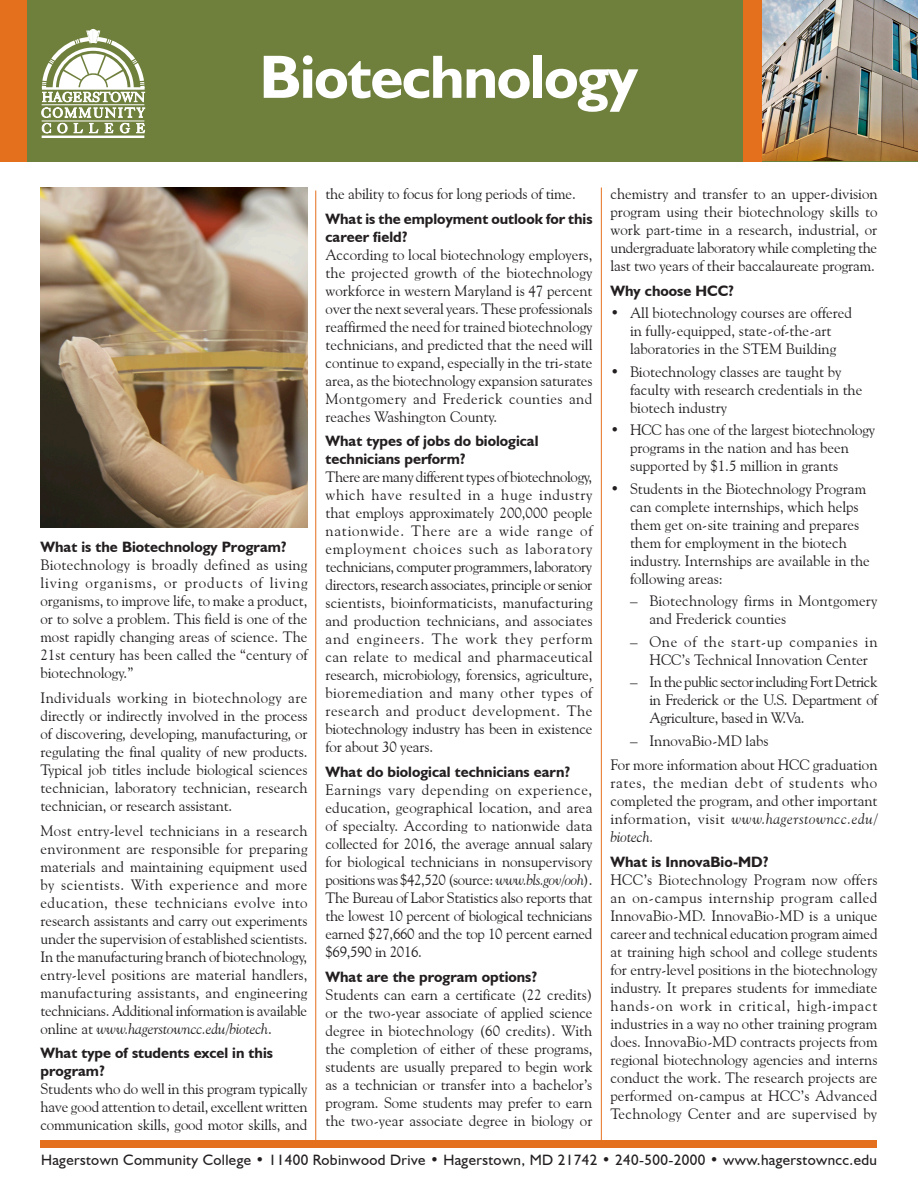
<style>
.page{position:relative;width:918px;height:1188px;background:#fff}
.page>*{position:absolute;margin:0;border:0;box-sizing:border-box;transform-origin:0 0}
.t1{font:700 61.5px "Humanist 521 BT";letter-spacing:-.02em;color:#fff}
.Body_10_12{font:15px/18px "Goudy Old Style BT";letter-spacing:-.005em;color:#231f20;text-align:justify}
.body_Bullet{font:15px/18px "Goudy Old Style BT";color:#231f20}
.Body_10_12-2{font:700 15px/18px "Humanist 521 BT";color:#231f20}
.t2{font:15px "Humanist 521 BT";letter-spacing:.025em;color:#231f20}
.Body_10_12-3{font:15px/18px "Goudy Old Style BT";letter-spacing:.015em;color:#231f20}
.bold_subhead{font:700 15px/18px "Humanist 521 BT";color:#231f20}
.s1{font-style:italic}
</style>
<div class="page">
<hr style="left:315px;top:190px;width:1px;height:955px;background:#e4701e">
<hr style="left:601px;top:188px;width:1px;height:957px;background:#e4701e">
<div style="left:40px;top:1140px;width:838px;height:8px;background:#e4701e"></div>
<div style="left:0;top:0;width:918px;height:162px;background:#6f803d"></div>
<div style="left:0;top:0;width:27px;height:162px;background:#e4701e"></div>
<hr style="left:42px;top:104px;width:102px;height:1px;background:#fff">
<hr style="left:42px;top:136px;width:102px;height:2px;background:#fff">
<svg style="left:42px;top:108px;width:103px;height:25px"></svg>
<svg style="left:42px;top:29px;width:103px;height:73px"></svg>
<img style="left:762px;top:0;width:156px;height:161px">
<div style="left:744px;top:0;width:18px;height:162px;background:#e4701e"></div>
<img style="left:40px;top:188px;width:267px;height:339px">
<p class="t1" style="left:260px;top:39px;width:380px">Biotechnology</p>
<p class="Body_10_12-2" style="left:40px;top:538px;width:248px">What is the Biotechnology Program?</p>
<p class="Body_10_12" style="left:40px;top:556px;width:269px">Biotechnology is broadly defined as using living organisms, or products of living organisms, to improve life, to make a product, or to solve a problem. This field is one of the most rapidly changing areas of science. The 21st century has been called the “century of biotechnology.”</p>
<p class="Body_10_12" style="left:40px;top:688px;width:269px">Individuals working in biotechnology are directly or indirectly involved in the process of discovering, developing, manufacturing, or regulating the final quality of new products.<br>Typical job titles include biological sciences technician, laboratory technician, research technician, or research assistant.</p>
<p class="Body_10_12" style="left:40px;top:821px;width:269px">Most entry-level technicians in a research environment are responsible for preparing materials and maintaining equipment used by scientists. With experience and more education, these technicians evolve into research assistants and carry out experiments under the supervision of established scientists.<br>In the manufacturing branch of biotechnology, entry-level positions are material handlers, manufacturing assistants, and engineering technicians. Additional information is available online at <span class="s1">www.hagerstowncc.edu/biotech</span>.</p>
<p class="bold_subhead" style="left:40px;top:1044px;width:234px">What type of students excel in this program?</p>
<p class="Body_10_12" style="left:40px;top:1080px;width:269px">Students who do well in this program typically have good attention to detail, excellent written communication skills, good motor skills, and</p>
<p class="Body_10_12" style="left:326px;top:184px;width:252px">the ability to focus for long periods of time.</p>
<p class="Body_10_12-2" style="left:326px;top:209px;width:269px">What is the employment outlook for this career field?</p>
<p class="Body_10_12" style="left:326px;top:245px;width:269px">According to local biotechnology employers, the projected growth of the biotechnology workforce in western Maryland is 47 percent over the next several years. These professionals reaffirmed the need for trained biotechnology technicians, and predicted that the need will continue to expand, especially in the tri-state area, as the biotechnology expansion saturates Montgomery and Frederick counties and reaches Washington County.</p>
<p class="Body_10_12-2" style="left:326px;top:432px;width:215px">What types of jobs do biological technicians perform?</p>
<p class="Body_10_12" style="left:326px;top:468px;width:269px">There are many different types of biotechnology, which have resulted in a huge industry that employs approximately 200,000 people nationwide. There are a wide range of employment choices such as laboratory technicians, computer programmers, laboratory directors, research associates, principle or senior scientists, bioinformaticists, manufacturing and production technicians, and associates and engineers. The work they perform can relate to medical and pharmaceutical research, microbiology, forensics, agriculture, bioremediation and many other types of research and product development. The biotechnology industry has been in existence for about 30 years.</p>
<p class="Body_10_12-2" style="left:326px;top:763px;width:246px">What do biological technicians earn?</p>
<p class="Body_10_12" style="left:326px;top:781px;width:269px">Earnings vary depending on experience, education, geographical location, and area of specialty. According to nationwide data collected for 2016, the average annual salary for biological technicians in nonsupervisory positions was $42,520 (source: <span class="s1">www.bls.gov/ooh</span>).<br>The Bureau of Labor Statistics also reports that the lowest 10 percent of biological technicians earned $27,660 and the top 10 percent earned $69,590 in 2016.</p>
<p class="Body_10_12-2" style="left:326px;top:967px;width:213px">What are the program options?</p>
<p class="Body_10_12" style="left:326px;top:985px;width:269px">Students can earn a certificate (22 credits) or the two-year associate of applied science degree in biotechnology (60 credits). With the completion of either of these programs, students are usually prepared to begin work as a technician or transfer into a bachelor’s program. Some students may prefer to earn the two-year associate degree in biology or</p>
<p class="Body_10_12" style="left:610px;top:184px;width:269px">chemistry and transfer to an upper-division program using their biotechnology skills to work part-time in a research, industrial, or undergraduate laboratory while completing the last two years of their baccalaureate program.</p>
<p class="bold_subhead" style="left:610px;top:281px;width:125px">Why choose HCC?</p>
<p class="body_Bullet" style="left:610px;top:304px;width:243px;text-align:center">• All biotechnology courses are offered in fully-equipped, state-of-the-art laboratories in the STEM Building</p>
<p class="body_Bullet" style="left:630px;top:362px;width:234px;text-indent:-20px">• Biotechnology classes are taught by faculty with research credentials in the biotech industry</p>
<p class="body_Bullet" style="left:630px;top:421px;width:247px;text-indent:-20px">• HCC has one of the largest biotechnology programs in the nation and has been supported by $1.5 million in grants</p>
<p class="body_Bullet" style="left:630px;top:479px;width:241px;text-indent:-20px">• Students in the Biotechnology Program can complete internships, which helps them get on-site training and prepares them for employment in the biotech industry. Internships are available in the following areas:</p>
<p class="Body_10_12-3" style="left:650px;top:592px;width:230px;text-indent:-20px">– Biotechnology firms in Montgomery and Frederick counties</p>
<p class="Body_10_12" style="left:650px;top:632px;width:229px;text-indent:-20px">– One of the start-up companies in<br>HCC’s Technical Innovation Center</p>
<p class="Body_10_12" style="left:650px;top:673px;width:230px;text-indent:-20px">– In the public sector including Fort Detrick in Frederick or the U.S. Department of Agriculture, based in W.Va.</p>
<p class="Body_10_12" style="left:630px;top:731px;width:140px">– InnovaBio-MD labs</p>
<p class="Body_10_12" style="left:610px;top:756px;width:269px">For more information about HCC graduation rates, the median debt of students who completed the program, and other important information, visit <span class="s1">www.hagerstowncc.edu/ biotech.</span></p>
<p class="Body_10_12-2" style="left:610px;top:853px;width:160px">What is InnovaBio-MD?</p>
<p class="Body_10_12" style="left:610px;top:871px;width:269px">HCC’s Biotechnology Program now offers an on-campus internship program called InnovaBio-MD. InnovaBio-MD is a unique career and technical education program aimed at training high school and college students for entry-level positions in the biotechnology industry. It prepares students for immediate hands-on work in critical, high-impact industries in a way no other training program does. InnovaBio-MD contracts projects from regional biotechnology agencies and interns conduct the work. The research projects are performed on-campus at HCC’s Advanced Technology Center and are supervised by</p>
<p class="t2" style="left:41px;top:1151px;width:837px">Hagerstown Community College • 11400 Robinwood Drive • Hagerstown, MD 21742 • 240-500-2000 • www.hagerstowncc.edu</p>
</div>
